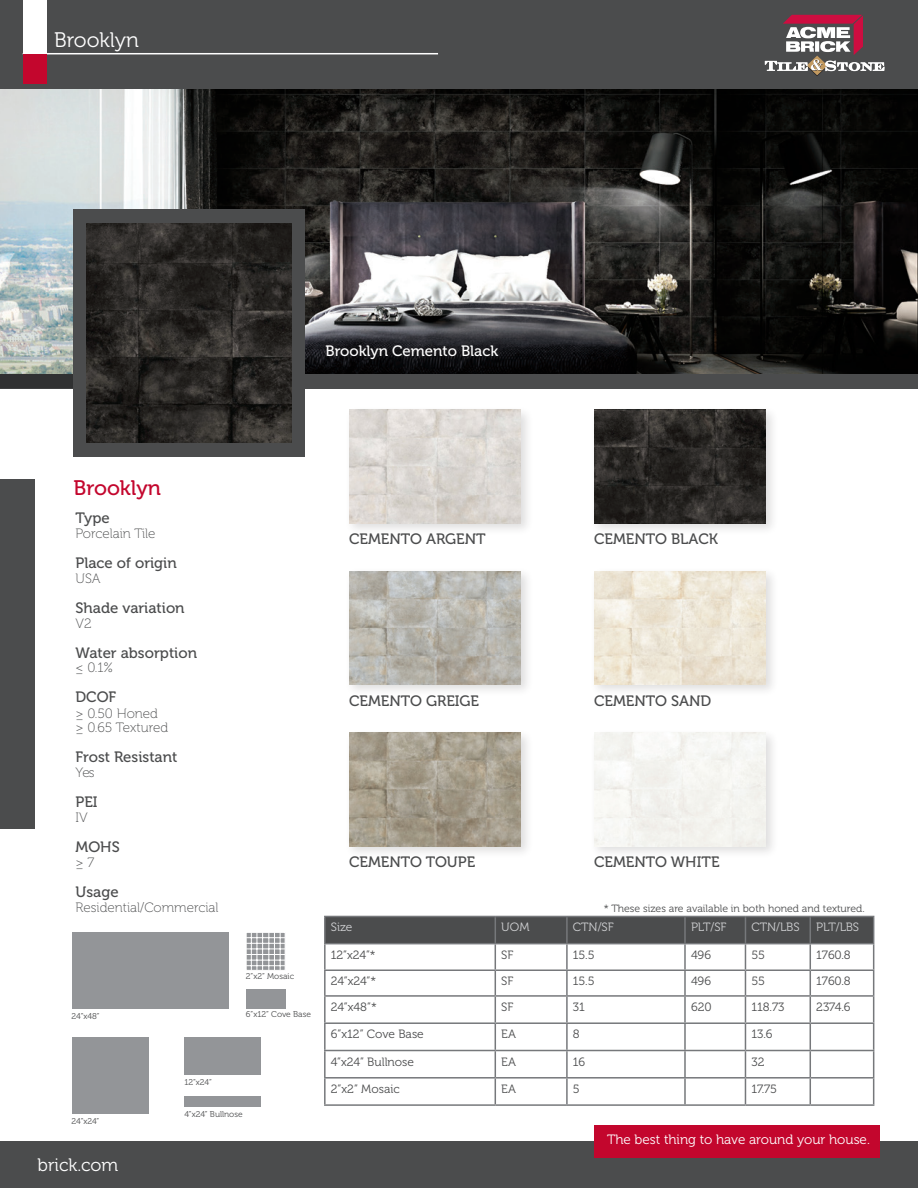
<style>
.page{position:relative;width:918px;height:1188px;background:#fff}
.page>*{position:absolute;margin:0;border:0;box-sizing:border-box;transform-origin:0 0}
.t1{font:21px "Museo 300";color:#fff}
.t2{font:21px "Museo 500";color:#c3062d}
.t3{font:18px "Museo 300";color:#fff}
.t4{font:15px "Museo 500";color:#4b4c4d}
.t5{font:15px "Museo 500";color:#fff}
.t6{font:13.5px/14.7px "Museo 100";color:#4b4c4d}
.t7{font:13.5px "Museo 300";color:#fff}
.t8{font:12px "Museo 300";color:#4b4c4d}
.t9{font:12px "Museo 300";color:#d1d2d4}
.t10{font:10.5px "Museo 300";color:#4b4c4d}
.t11{font:8.4px "Museo 300";color:#4b4c4d}
</style>
<div class="page">
<div style="left:0;top:0;width:918px;height:389px;background:#4b4c4d"></div>
<svg style="left:0;top:374px;width:73px;height:14px"></svg>
<div style="left:0;top:1142px;width:918px;height:46px;background:#4b4c4d"></div>
<div style="left:0;top:480px;width:35px;height:349px;background:#4b4c4d"></div>
<img style="left:0;top:90px;width:918px;height:284px">
<hr style="left:23px;top:53px;width:415px;height:1px;background:#fff">
<div style="left:23px;top:0;width:23px;height:54px;background:#fff"></div>
<div style="left:23px;top:54px;width:23px;height:30px;background:#c3062d"></div>
<div style="left:594px;top:1125px;width:286px;height:32px;background:#c3062d"></div>
<div style="left:74px;top:210px;width:231px;height:247px;background:#4b4c4d"></div>
<div style="left:320px;top:339px;width:184px;height:26px;background:#231f20;opacity:.81"></div>
<hr style="left:324px;top:916px;width:171px;height:1px;background:#76787b">
<hr style="left:324px;top:917px;width:2px;height:26px;background:#76787b">
<hr style="left:324px;top:943px;width:171px;height:1px;background:#76787b">
<hr style="left:324px;top:944px;width:2px;height:25px;background:#76787b">
<hr style="left:324px;top:969px;width:171px;height:2px;background:#76787b">
<hr style="left:324px;top:971px;width:2px;height:24px;background:#76787b">
<hr style="left:324px;top:995px;width:171px;height:2px;background:#76787b">
<hr style="left:324px;top:997px;width:2px;height:25px;background:#76787b">
<hr style="left:324px;top:1022px;width:171px;height:2px;background:#76787b">
<hr style="left:324px;top:1024px;width:2px;height:26px;background:#76787b">
<hr style="left:324px;top:1050px;width:171px;height:1px;background:#76787b">
<hr style="left:324px;top:1051px;width:2px;height:26px;background:#76787b">
<hr style="left:324px;top:1077px;width:171px;height:2px;background:#76787b">
<hr style="left:324px;top:1079px;width:2px;height:25px;background:#76787b">
<hr style="left:324px;top:1104px;width:171px;height:2px;background:#76787b">
<hr style="left:495px;top:1104px;width:72px;height:2px;background:#76787b">
<hr style="left:567px;top:1104px;width:118px;height:2px;background:#76787b">
<hr style="left:685px;top:1104px;width:60px;height:2px;background:#76787b">
<hr style="left:745px;top:1104px;width:65px;height:2px;background:#76787b">
<hr style="left:810px;top:1104px;width:64px;height:2px;background:#76787b">
<svg style="left:325px;top:916px;width:549px;height:188px"></svg>
<hr style="left:745px;top:969px;width:65px;height:2px;background:#76787b">
<img style="left:87px;top:224px;width:205px;height:219px">
<svg style="left:765px;top:15px;width:120px;height:61px"></svg>
<div style="left:246px;top:989px;width:39px;height:20px;background:#939598"></div>
<div style="left:345px;top:405px;width:189px;height:131px;background:#231f20;opacity:.15"></div>
<img style="left:349px;top:410px;width:172px;height:113px">
<div style="left:345px;top:567px;width:189px;height:130px;background:#231f20;opacity:.15"></div>
<img style="left:349px;top:571px;width:172px;height:114px">
<div style="left:345px;top:728px;width:189px;height:131px;background:#231f20;opacity:.15"></div>
<img style="left:349px;top:733px;width:172px;height:113px">
<div style="left:590px;top:728px;width:189px;height:131px;background:#231f20;opacity:.15"></div>
<div style="left:594px;top:733px;width:172px;height:113px;background:#f4f4f0"></div>
<div style="left:590px;top:567px;width:189px;height:130px;background:#231f20;opacity:.15"></div>
<img style="left:594px;top:571px;width:172px;height:114px">
<div style="left:590px;top:405px;width:189px;height:131px;background:#231f20;opacity:.15"></div>
<img style="left:594px;top:410px;width:172px;height:113px">
<div style="left:72px;top:1037px;width:77px;height:77px;background:#939598"></div>
<div style="left:184px;top:1037px;width:77px;height:38px;background:#939598"></div>
<div style="left:72px;top:932px;width:157px;height:77px;background:#939598"></div>
<svg style="left:246px;top:933px;width:39px;height:37px"></svg>
<hr style="left:251px;top:932px;width:1px;height:38px;background:#fff">
<hr style="left:269px;top:932px;width:1px;height:38px;background:#fff">
<hr style="left:257px;top:932px;width:1px;height:38px;background:#fff">
<hr style="left:274px;top:932px;width:1px;height:38px;background:#fff">
<hr style="left:262px;top:932px;width:1px;height:38px;background:#fff">
<hr style="left:280px;top:932px;width:1px;height:38px;background:#fff">
<hr style="left:246px;top:960px;width:39px;height:1px;background:#fff">
<hr style="left:246px;top:965px;width:39px;height:1px;background:#fff">
<hr style="left:246px;top:954px;width:39px;height:1px;background:#fff">
<hr style="left:246px;top:949px;width:39px;height:1px;background:#fff">
<hr style="left:246px;top:943px;width:39px;height:1px;background:#fff">
<hr style="left:246px;top:937px;width:39px;height:1px;background:#fff">
<div style="left:184px;top:1096px;width:77px;height:11px;background:#939598"></div>
<h1 class="t1" style="left:54px;top:28px;width:86px">Brooklyn</h1>
<p class="t5" style="left:326px;top:342px;width:174px">Brooklyn Cemento Black</p>
<h1 class="t2" style="left:74px;top:477px;width:89px">Brooklyn</h1>
<p class="t4" style="left:76px;top:510px;width:36px">Type</p>
<p class="t6" style="left:76px;top:526px;width:81px">Porcelain Tile</p>
<p class="t4" style="left:76px;top:555px;width:103px">Place of origin</p>
<p class="t6" style="left:76px;top:571px;width:27px">USA</p>
<p class="t4" style="left:76px;top:600px;width:111px">Shade variation</p>
<p class="t6" style="left:76px;top:616px;width:18px">V2</p>
<p class="t4" style="left:76px;top:644px;width:123px">Water absorption</p>
<p class="t6" style="left:76px;top:661px;width:39px">≤ 0.1%</p>
<p class="t4" style="left:76px;top:689px;width:42px">DCOF</p>
<p class="t6" style="left:76px;top:706px;width:94px">≥ 0.50 Honed ≥ 0.65 Textured</p>
<p class="t4" style="left:76px;top:749px;width:103px">Frost Resistant</p>
<p class="t6" style="left:76px;top:765px;width:21px">Yes</p>
<p class="t4" style="left:76px;top:794px;width:24px">PEI</p>
<p class="t6" style="left:76px;top:810px;width:14px">IV</p>
<p class="t4" style="left:76px;top:839px;width:46px">MOHS</p>
<p class="t6" style="left:76px;top:855px;width:20px">≥ 7</p>
<p class="t4" style="left:76px;top:884px;width:45px">Usage</p>
<p class="t6" style="left:76px;top:900px;width:145px">Residential/Commercial</p>
<p class="t11" style="left:72px;top:1012px;width:30px">24”x48”</p>
<p class="t11" style="left:184px;top:1077px;width:29px">12”x24”</p>
<p class="t11" style="left:246px;top:972px;width:50px">2”x2” Mosaic</p>
<p class="t11" style="left:246px;top:1010px;width:67px">6”x12” Cove Base</p>
<p class="t11" style="left:72px;top:1117px;width:29px">24”x24”</p>
<p class="t3" style="left:38px;top:1155px;width:82px">brick.com</p>
<p class="t11" style="left:184px;top:1109px;width:60px">4”x24” Bullnose</p>
<p class="t4" style="left:349px;top:531px;width:138px">CEMENTO ARGENT</p>
<p class="t4" style="left:349px;top:692px;width:132px">CEMENTO GREIGE</p>
<p class="t4" style="left:594px;top:531px;width:126px">CEMENTO BLACK</p>
<p class="t4" style="left:594px;top:692px;width:119px">CEMENTO SAND</p>
<p class="t4" style="left:349px;top:854px;width:128px">CEMENTO TOUPE</p>
<p class="t4" style="left:594px;top:854px;width:127px">CEMENTO WHITE</p>
<p class="t10" style="left:604px;top:903px;width:263px">* These sizes are available in both honed and textured.</p>
<p class="t9" style="left:331px;top:921px;width:23px">Size</p>
<p class="t9" style="left:501px;top:921px;width:30px">UOM</p>
<p class="t9" style="left:573px;top:921px;width:42px">CTN/SF</p>
<p class="t9" style="left:691px;top:921px;width:37px">PLT/SF</p>
<p class="t9" style="left:751px;top:921px;width:50px">CTN/LBS</p>
<p class="t9" style="left:816px;top:921px;width:44px">PLT/LBS</p>
<p class="t8" style="left:331px;top:948px;width:46px">12”x24”*</p>
<p class="t8" style="left:501px;top:948px;width:14px">SF</p>
<p class="t8" style="left:573px;top:948px;width:23px">15.5</p>
<p class="t8" style="left:691px;top:948px;width:22px">496</p>
<p class="t8" style="left:751px;top:948px;width:15px">55</p>
<p class="t8" style="left:816px;top:948px;width:36px">1760.8</p>
<p class="t8" style="left:331px;top:975px;width:47px">24”x24”*</p>
<p class="t8" style="left:501px;top:975px;width:14px">SF</p>
<p class="t8" style="left:573px;top:975px;width:23px">15.5</p>
<p class="t8" style="left:691px;top:975px;width:22px">496</p>
<p class="t8" style="left:751px;top:975px;width:15px">55</p>
<p class="t8" style="left:816px;top:975px;width:36px">1760.8</p>
<p class="t8" style="left:331px;top:1000px;width:47px">24”x48”*</p>
<p class="t8" style="left:501px;top:1000px;width:14px">SF</p>
<p class="t8" style="left:573px;top:1000px;width:14px">31</p>
<p class="t8" style="left:691px;top:1000px;width:22px">620</p>
<p class="t8" style="left:751px;top:1000px;width:35px">118.73</p>
<p class="t8" style="left:816px;top:1000px;width:36px">2374.6</p>
<p class="t8" style="left:331px;top:1028px;width:95px">6”x12” Cove Base</p>
<p class="t8" style="left:501px;top:1028px;width:16px">EA</p>
<p class="t8" style="left:573px;top:1028px;width:8px">8</p>
<p class="t8" style="left:751px;top:1028px;width:23px">13.6</p>
<p class="t8" style="left:331px;top:1055px;width:85px">4”x24” Bullnose</p>
<p class="t8" style="left:501px;top:1055px;width:16px">EA</p>
<p class="t8" style="left:573px;top:1055px;width:14px">16</p>
<p class="t8" style="left:751px;top:1055px;width:15px">32</p>
<p class="t8" style="left:331px;top:1082px;width:70px">2”x2” Mosaic</p>
<p class="t8" style="left:501px;top:1082px;width:16px">EA</p>
<p class="t8" style="left:573px;top:1082px;width:8px">5</p>
<p class="t8" style="left:751px;top:1082px;width:27px">17.75</p>
<p class="t7" style="left:607px;top:1132px;width:264px">The best thing to have around your house.</p>
</div>
